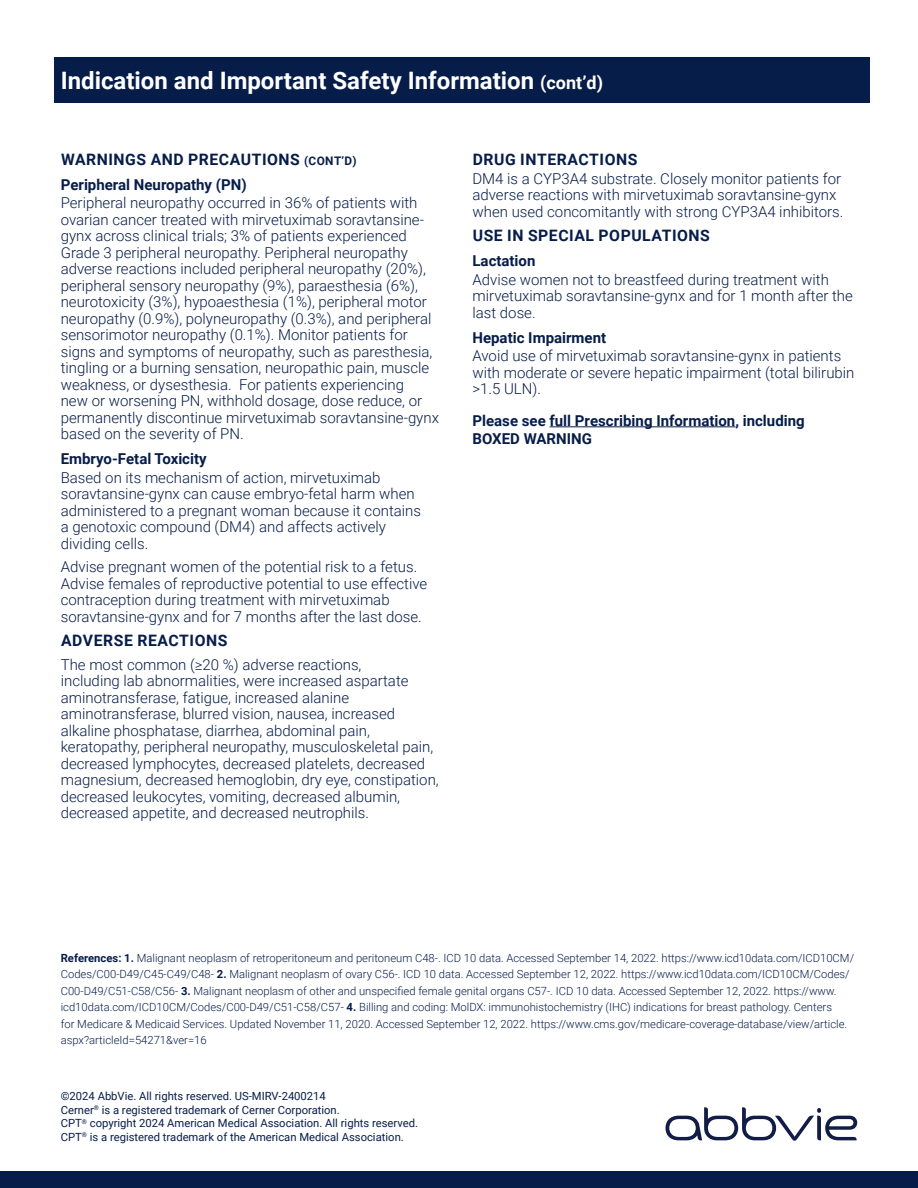
<style>
.page{position:relative;width:918px;height:1188px;background:#fff}
.page>*{position:absolute;margin:0;border:0;box-sizing:border-box;transform-origin:0 0}
.Header_reverse{font:700 24px "Roboto";color:#fff}
.ISI_Secondary_Headline{font:700 15.75px "Roboto";letter-spacing:.035em;color:#071d49}
.ISI_Copy_1st{font:300 15px/16.5px "Roboto";color:#071d49}
.ISI_Copy{font:300 15px/16.5px "Roboto";color:#071d49}
.ISI_Subhead{font:700 15px "Roboto";color:#071d49}
.Please_See_Line{font:700 15px/18px "Roboto";color:#071d49}
.Legal{font:300 11.25px/16.5px "Roboto";color:#071d49}
.Legal_1st{font:11.25px "Roboto";color:#071d49}
.s1{font-size:18px}
.s2{font-size:11.85px}
.s3{font-weight:700}
</style>
<div class="page">
<div style="left:0;top:1171px;width:918px;height:17px;background:#071d49"></div>
<div style="left:54px;top:57px;width:816px;height:46px;background:#071d49"></div>
<hr style="left:550px;top:426px;width:185px;height:1px;background:#071d49">
<svg style="left:665px;top:1107px;width:192px;height:34px"></svg>
<p class="Header_reverse" style="left:61px;top:64px;width:544px">Indication and Important Safety Information <span class="s1">(cont’d)</span></p>
<p class="ISI_Secondary_Headline" style="left:61px;top:148px;width:297px">WARNINGS AND PRECAUTIONS <span class="s2">(CONT’D)</span></p>
<p class="ISI_Subhead" style="left:61px;top:174px;width:188px">Peripheral Neuropathy (PN)</p>
<p class="ISI_Copy_1st" style="left:61px;top:194px;width:380px">Peripheral neuropathy occurred in 36% of patients with ovarian cancer treated with mirvetuximab soravtansine&shy;gynx across clinical trials; 3% of patients experienced Grade 3 peripheral neuropathy. Peripheral neuropathy adverse reactions included peripheral neuropathy (20%), peripheral sensory neuropathy (9%), paraesthesia (6%), neurotoxicity (3%), hypoaesthesia (1%), peripheral motor neuropathy (0.9%), polyneuropathy (0.3%), and peripheral sensorimotor neuropathy (0.1%). Monitor patients for signs and symptoms of neuropathy, such as paresthesia, tingling or a burning sensation, neuropathic pain, muscle weakness, or dysesthesia. For patients experiencing<br>new or worsening PN, withhold dosage, dose reduce, or permanently discontinue mirvetuximab soravtansine-gynx based on the severity of PN.</p>
<p class="ISI_Subhead" style="left:61px;top:448px;width:147px">Embryo-Fetal Toxicity</p>
<p class="ISI_Copy_1st" style="left:61px;top:469px;width:362px">Based on its mechanism of action, mirvetuximab soravtansine-gynx can cause embryo-fetal harm when administered to a pregnant woman because it contains a genotoxic compound (DM4) and affects actively dividing cells.</p>
<p class="ISI_Copy" style="left:61px;top:558px;width:368px">Advise pregnant women of the potential risk to a fetus.<br>Advise females of reproductive potential to use effective contraception during treatment with mirvetuximab soravtansine-gynx and for 7 months after the last dose.</p>
<p class="ISI_Secondary_Headline" style="left:61px;top:630px;width:168px">ADVERSE REACTIONS</p>
<p class="ISI_Copy" style="left:61px;top:655px;width:380px">The most common (≥20 %) adverse reactions,<br>including lab abnormalities, were increased aspartate aminotransferase, fatigue, increased alanine aminotransferase, blurred vision, nausea, increased alkaline phosphatase, diarrhea, abdominal pain, keratopathy, peripheral neuropathy, musculoskeletal pain, decreased lymphocytes, decreased platelets, decreased magnesium, decreased hemoglobin, dry eye, constipation, decreased leukocytes, vomiting, decreased albumin, decreased appetite, and decreased neutrophils.</p>
<p class="ISI_Secondary_Headline" style="left:473px;top:148px;width:166px">DRUG INTERACTIONS</p>
<p class="ISI_Copy_1st" style="left:472px;top:170px;width:372px">DM4 is a CYP3A4 substrate. Closely monitor patients for adverse reactions with mirvetuximab soravtansine-gynx when used concomitantly with strong CYP3A4 inhibitors.</p>
<p class="ISI_Secondary_Headline" style="left:473px;top:225px;width:239px">USE IN SPECIAL POPULATIONS</p>
<p class="ISI_Subhead" style="left:472px;top:250px;width:65px">Lactation</p>
<p class="ISI_Copy_1st" style="left:472px;top:271px;width:382px">Advise women not to breastfeed during treatment with mirvetuximab soravtansine-gynx and for 1 month after the last dose.</p>
<p class="ISI_Subhead" style="left:472px;top:327px;width:135px">Hepatic Impairment</p>
<p class="ISI_Copy_1st" style="left:472px;top:347px;width:383px">Avoid use of mirvetuximab soravtansine-gynx in patients with moderate or severe hepatic impairment (total bilirubin &gt;1.5 ULN).</p>
<p class="Please_See_Line" style="left:472px;top:411px;width:334px">Please see full Prescribing Information, including<br>BOXED WARNING</p>
<p class="Legal" style="left:61px;top:949px;width:795px"><span class="s3">References: 1.</span> Malignant neoplasm of retroperitoneum and peritoneum C48-. ICD 10 data. Accessed September 14, 2022. https://www.icd10data.com/ICD10CM/ Codes/C00-D49/C45-C49/C48- <span class="s3">2.</span> Malignant neoplasm of ovary C56-. ICD 10 data. Accessed September 12, 2022. https://www.icd10data.com/ICD10CM/Codes/ C00-D49/C51-C58/C56- <span class="s3">3.</span> Malignant neoplasm of other and unspecified female genital organs C57-. ICD 10 data. Accessed September 12, 2022. https://www. icd10data.com/ICD10CM/Codes/C00-D49/C51-C58/C57- <span class="s3">4.</span> Billing and coding: MolDX: immunohistochemistry (IHC) indications for breast pathology. Centers<br>for Medicare &amp; Medicaid Services. Updated November 11, 2020. Accessed September 12, 2022. https://www.cms.gov/medicare-coverage-database/view/article. aspx?articleId=54271&amp;ver=16</p>
<p class="Legal_1st" style="left:61px;top:1088px;width:267px">©2024 AbbVie. All rights reserved. US-MIRV-2400214</p>
<p class="Legal_1st" style="left:61px;top:1102px;width:281px">Cerner<sup>®</sup> is a registered trademark of Cerner Corporation.</p>
<p class="Legal_1st" style="left:61px;top:1115px;width:359px">CPT<sup>®</sup> copyright 2024 American Medical Association. All rights reserved.</p>
<p class="Legal_1st" style="left:61px;top:1129px;width:345px">CPT<sup>®</sup> is a registered trademark of the American Medical Association.</p>
</div>
